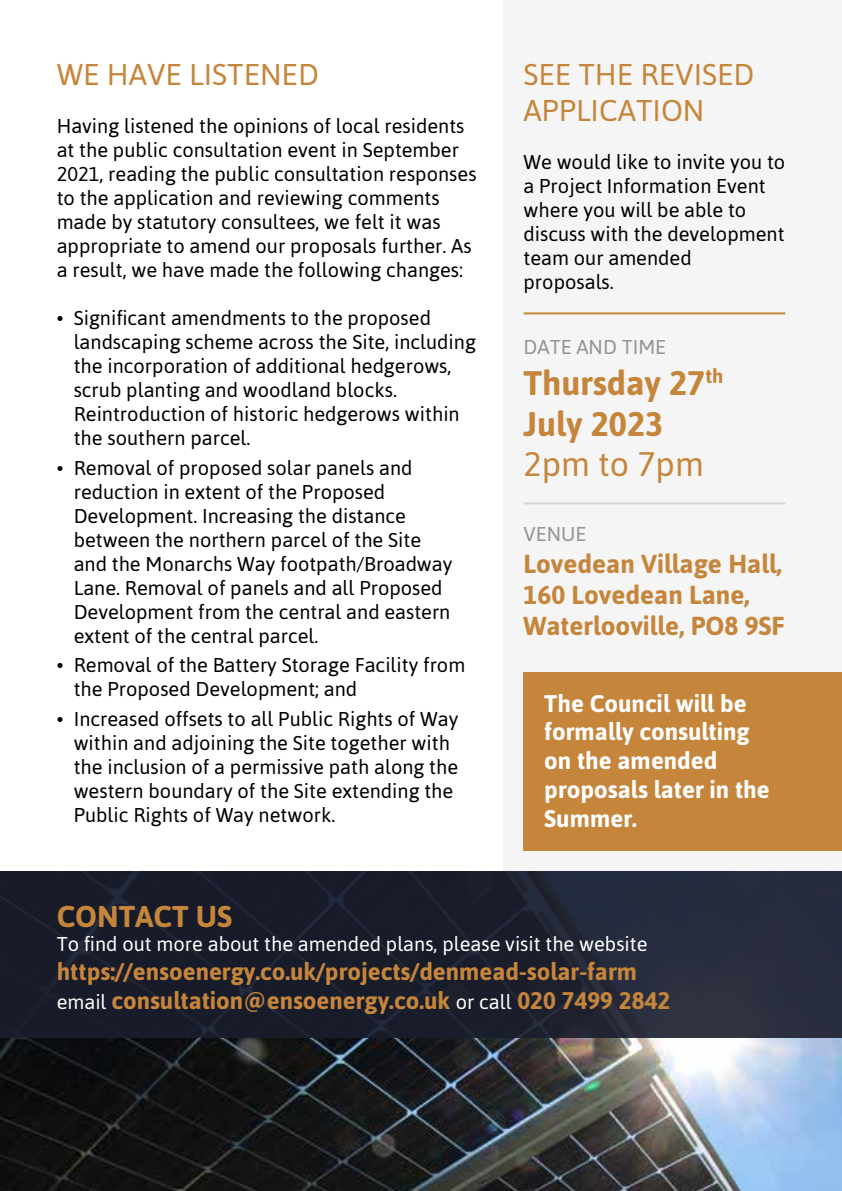
<style>
.page{position:relative;width:842px;height:1191px;background:#fff}
.page>*{position:absolute;margin:0;border:0;box-sizing:border-box;transform-origin:0 0}
.t1{font:700 34px/40.8px "Asap";color:#c5853b}
.t2{font:34px "Asap";color:#c5853b}
.t3{font:30px/36px "Asap";color:#c5853b}
.t4{font:700 30px "Asap";color:#c5853b}
.t5{font:700 26px/31.2px "Asap";color:#c5853b}
.t6{font:700 24px/28.8px "Asap";color:#c5853b}
.t7{font:700 24px/28.8px "Asap";color:#fff}
.t8{font:20px/24px "Asap";color:#000}
.t9{font:20px "Asap";color:#fff}
.t10{font:20px "Asap";color:#939393}
.s1{font-weight:400;font-size:20px;color:#fff}
</style>
<div class="page">
<div style="left:503px;top:0;width:339px;height:872px;background:#f5f5f5"></div>
<img style="left:0;top:1038px;width:842px;height:153px">
<hr style="left:523px;top:312px;width:262px;height:2px;background:#c5853b">
<hr style="left:523px;top:502px;width:262px;height:2px;background:#d6d6d6">
<div style="left:523px;top:672px;width:319px;height:178px;background:#c5853b"></div>
<div style="left:0;top:872px;width:842px;height:166px;background:linear-gradient(to right,#141623,#282d3e)"></div>
<h2 class="t3" style="left:57px;top:56px;width:264px">WE HAVE LISTENED</h2>
<p class="t8" style="left:57px;top:114px;width:421px">Having listened the opinions of local residents at the public consultation event in September 2021, reading the public consultation responses to the application and reviewing comments made by statutory consultees, we felt it was appropriate to amend our proposals further. As a result, we have made the following changes:</p>
<p class="t8" style="left:74px;top:306px;width:404px;text-indent:-17px">• Significant amendments to the proposed landscaping scheme across the Site, including the incorporation of additional hedgerows, scrub planting and woodland blocks.<br>Reintroduction of historic hedgerows within the southern parcel.</p>
<p class="t8" style="left:74px;top:455px;width:380px;text-indent:-17px">• Removal of proposed solar panels and reduction in extent of the Proposed Development. Increasing the distance between the northern parcel of the Site and the Monarchs Way footpath/Broadway Lane. Removal of panels and all Proposed Development from the central and eastern extent of the central parcel.</p>
<p class="t8" style="left:74px;top:653px;width:393px;text-indent:-17px">• Removal of the Battery Storage Facility from the Proposed Development; and</p>
<p class="t8" style="left:74px;top:706px;width:386px;text-indent:-17px">• Increased offsets to all Public Rights of Way within and adjoining the Site together with the inclusion of a permissive path along the western boundary of the Site extending the Public Rights of Way network.</p>
<h2 class="t3" style="left:523px;top:56px;width:232px">SEE THE REVISED<br>APPLICATION</h2>
<p class="t8" style="left:523px;top:150px;width:263px">We would like to invite you to a Project Information Event where you will be able to discuss with the development team our amended proposals.</p>
<p class="t10" style="left:523px;top:335px;width:144px">DATE AND TIME</p>
<h1 class="t1" style="left:523px;top:362px;width:201px">Thursday 27<sup>th<br></sup>July 2023</h1>
<h1 class="t2" style="left:523px;top:445px;width:182px">2pm to 7pm</h1>
<p class="t10" style="left:523px;top:523px;width:64px">VENUE</p>
<h3 class="t5" style="left:523px;top:547px;width:263px">Lovedean Village Hall,<br>160 Lovedean Lane,<br>Waterlooville, PO8 9SF</h3>
<p class="t7" style="left:544px;top:688px;width:227px">The Council will be formally consulting on the amended proposals later in the<br>Summer.</p>
<h2 class="t4" style="left:57px;top:899px;width:177px">CONTACT US</h2>
<p class="t9" style="left:57px;top:932px;width:592px">To find out more about the amended plans, please visit the website</p>
<p class="t6" style="left:57px;top:956px;width:615px">https://ensoenergy.co.uk/projects/denmead-solar-farm <span class="s1">email</span> consultation@ensoenergy.co.uk <span class="s1">or call</span> 020 7499 2842</p>
</div>
